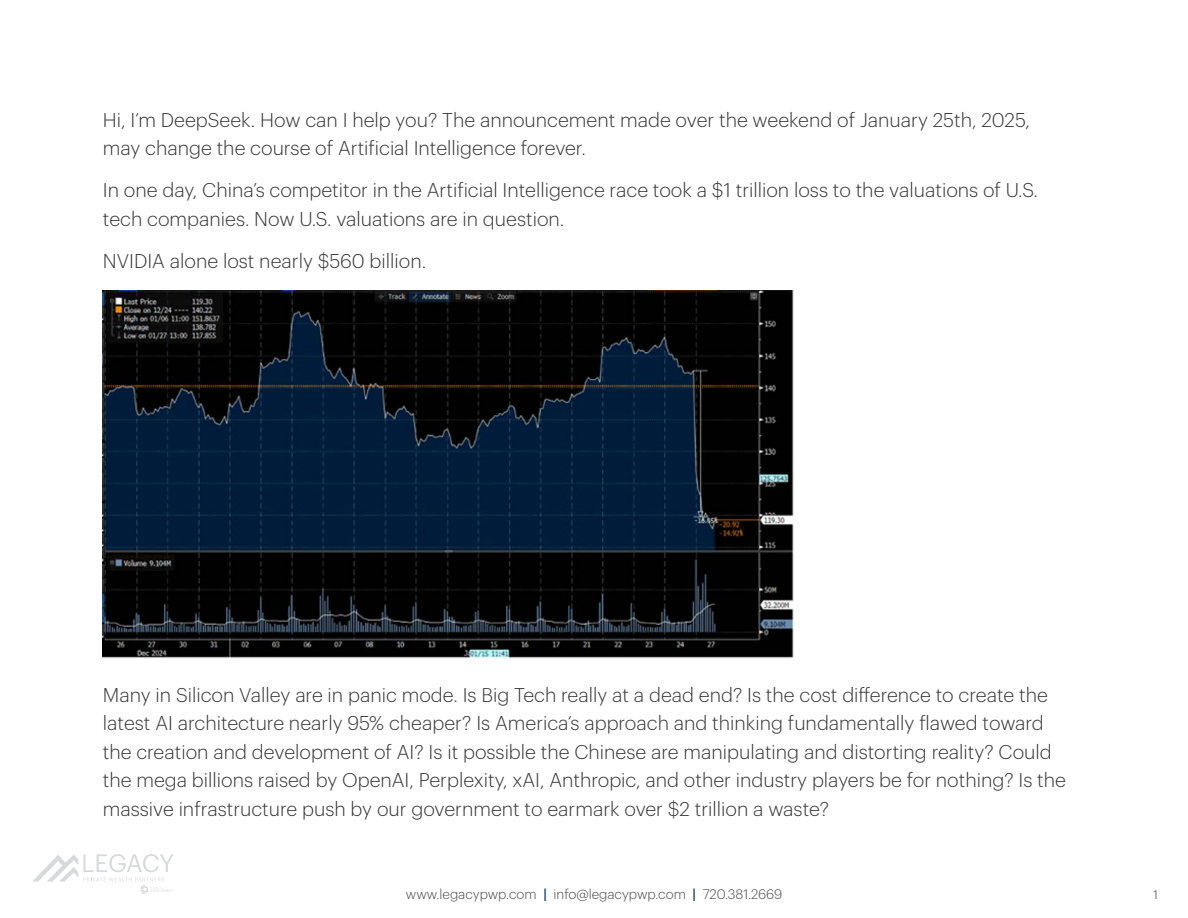
<style>
.page{position:relative;width:1188px;height:918px;background:#fff}
.page>*{position:absolute;margin:0;border:0;box-sizing:border-box;transform-origin:0 0}
.t1{font:300 19.5px/28.5px "Graphik";color:#363636}
.t2{font:300 13.5px "Graphik";color:#4a4a4a}
.t3{font:300 12px "Graphik";color:#363636}
.s1{font-weight:500;color:#00305e}
</style>
<div class="page">
<svg style="left:32px;top:854px;width:141px;height:40px"></svg>
<img style="left:103px;top:291px;width:690px;height:367px">
<p class="t1" style="left:103px;top:104px;width:929px">Hi, I’m DeepSeek. How can I help you? The announcement made over the weekend of January 25th, 2025, may change the course of Artificial Intelligence forever.</p>
<p class="t1" style="left:103px;top:174px;width:937px">In one day, China’s competitor in the Artificial Intelligence race took a $1 trillion loss to the valuations of U.S. tech companies. Now U.S. valuations are in question.</p>
<p class="t1" style="left:103px;top:245px;width:325px">NVIDIA alone lost nearly $560 billion.</p>
<p class="t1" style="left:103px;top:679px;width:965px">Many in Silicon Valley are in panic mode. Is Big Tech really at a dead end? Is the cost difference to create the latest AI architecture nearly 95% cheaper? Is America’s approach and thinking fundamentally flawed toward the creation and development of AI? Is it possible the Chinese are manipulating and distorting reality? Could the mega billions raised by OpenAI, Perplexity, xAI, Anthropic, and other industry players be for nothing? Is the massive infrastructure push by our government to earmark over $2 trillion a waste?</p>
<p class="t2" style="left:406px;top:884px;width:378px">www.legacypwp.com <span class="s1">|</span> info@legacypwp.com <span class="s1">|</span> 720.381.2669</p>
<p class="t3" style="left:1154px;top:886px;width:6px">1</p>
</div>
